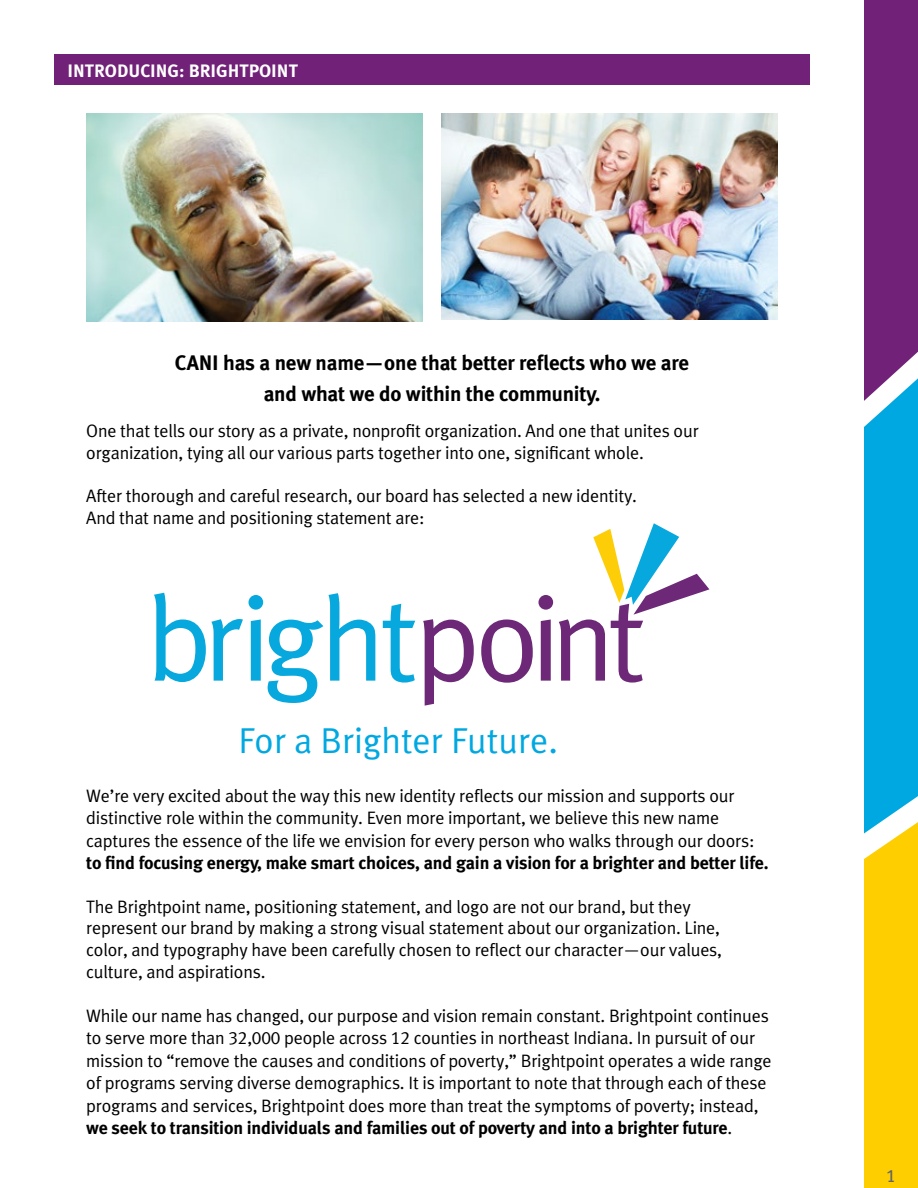
<style>
.page{position:relative;width:918px;height:1188px;background:#fff}
.page>*{position:absolute;margin:0;border:0;box-sizing:border-box;transform-origin:0 0}
.t1{font:36px "Meta Plus Normal";color:#00a8e1}
.t2{font:700 21px/31.5px "Meta Plus";letter-spacing:-.01em;color:#000;text-align:center}
.t3{font:18px/22.5px "Meta Plus Normal";letter-spacing:-.01em;color:#000}
.t4{font:700 18px "Meta Plus";letter-spacing:-.01em;color:#000}
.t5{font:700 18px "Meta Plus";color:#fff}
.t6{font:18px "Meta Plus Book Caps";color:#636466}
.s1{font-family:"Meta Plus Normal Caps"}
.s2{font-family:"Meta Plus Normal";font-weight:400}
</style>
<div class="page">
<svg style="left:864px;top:0;width:54px;height:1188px;background:#798c7e"></svg>
<div style="left:54px;top:54px;width:756px;height:30px;background:#712177"></div>
<svg style="left:154px;top:593px;width:89px;height:89px"></svg>
<svg style="left:249px;top:595px;width:74px;height:108px"></svg>
<svg style="left:329px;top:593px;width:46px;height:88px"></svg>
<svg style="left:383px;top:604px;width:32px;height:79px"></svg>
<svg style="left:423px;top:619px;width:51px;height:87px"></svg>
<svg style="left:481px;top:595px;width:72px;height:88px"></svg>
<svg style="left:559px;top:523px;width:150px;height:160px"></svg>
<img style="left:86px;top:114px;width:337px;height:207px">
<img style="left:441px;top:114px;width:337px;height:205px">
<p class="t5" style="left:68px;top:60px;width:232px">INTRODUCING: BRIGHTPOINT</p>
<p class="t2" style="left:175px;top:347px;width:516px">CANI has a new name—one that better reflects who we are and what we do within the community.</p>
<p class="t3" style="left:86px;top:420px;width:614px;line-height:21.6px">One that tells our story as a private, nonprofit organization. And one that unites our organization, tying all our various parts together into one, significant whole.</p>
<p class="t3" style="left:86px;top:485px;width:552px;line-height:21.6px">After thorough and careful research, our board has selected a new identity.<br>And that name and positioning statement are:</p>
<h1 class="t1" style="left:238px;top:720px;width:321px">For a Brighter Future.</h1>
<p class="t3" style="left:86px;top:784px;width:670px">We’re very excited about the way this new identity reflects our mission and supports our distinctive role within the community. Even more important, we believe this new name captures the essence of the life we envision for every person who walks through our doors:</p>
<p class="t4" style="left:86px;top:853px;width:684px">to find focusing energy, make smart choices, and gain a vision for a brighter and better life.</p>
<p class="t3" style="left:86px;top:895px;width:637px;line-height:21.9px">The Brightpoint name, positioning statement, and logo are not our brand, but they represent our brand by making a strong visual statement about our organization. Line, color, and typography have been carefully chosen to reflect our character—our values, culture, and aspirations.</p>
<p class="t3" style="left:86px;top:1004px;width:687px">While our name has changed, our purpose and vision remain constant. Brightpoint continues to serve more than <span class="s1">32,000</span> people across <span class="s1">12</span> counties in northeast Indiana. In pursuit of our mission to “remove the causes and conditions of poverty,” Brightpoint operates a wide range of programs serving diverse demographics. It is important to note that through each of these programs and services, Brightpoint does more than treat the symptoms of poverty; instead,</p>
<p class="t4" style="left:86px;top:1117px;width:648px">we seek to transition individuals and families out of poverty and into a brighter future<span class="s2">.</span></p>
<p class="t6" style="left:886px;top:1165px;width:11px">1</p>
</div>
